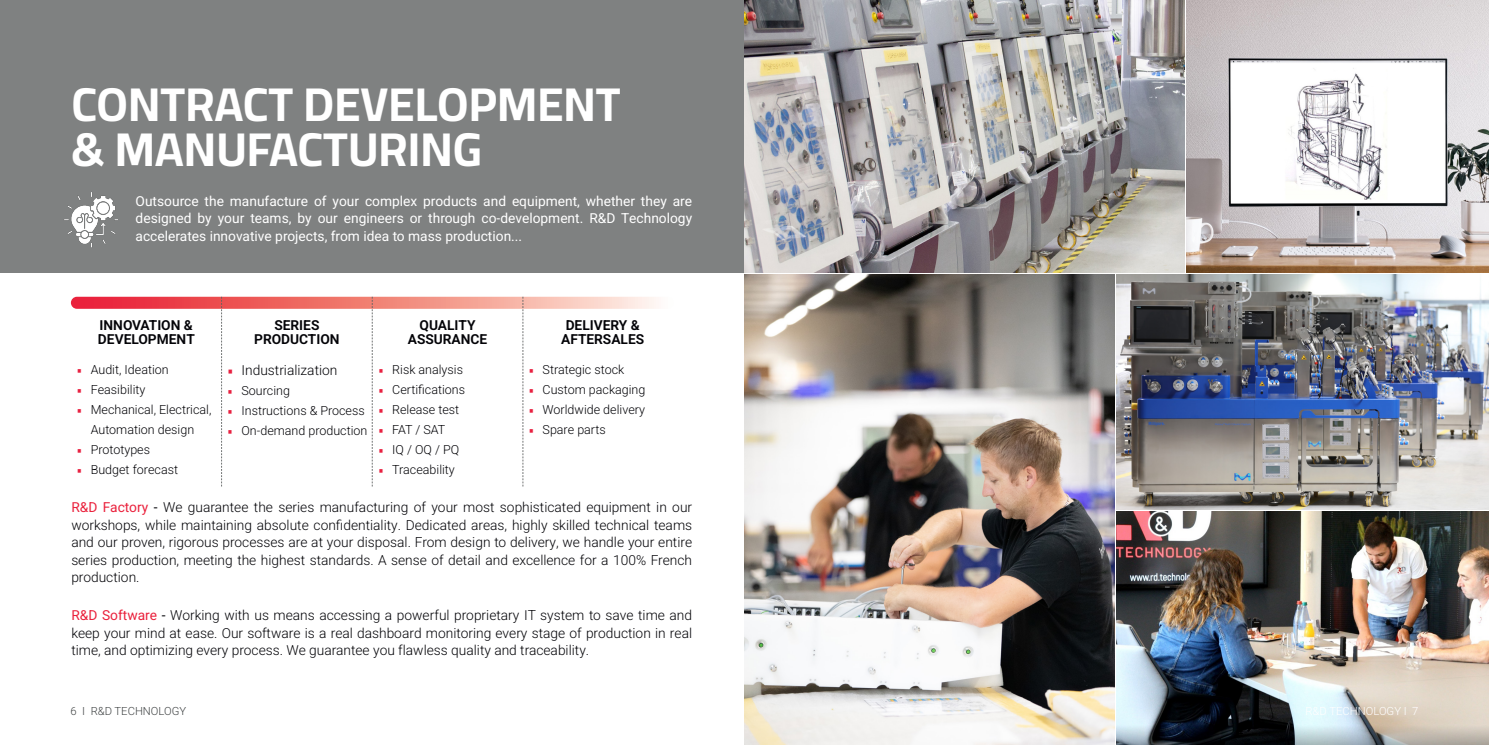
<style>
.page{position:relative;width:1489px;height:745px;background:#fff}
.page>*{position:absolute;margin:0;border:0;box-sizing:border-box;transform-origin:0 0}
.White_header{font:47.5px "Cairo";color:#fff}
.Intro_white{font:300 13.75px/17.5px "Heebo";color:#040408;text-align:justify}
.Intro_white-2{font:13.75px/17.5px "Heebo";color:#fff;text-align:justify}
.Intro_white-3{font:600 13.75px/13.8px "Heebo";color:#040408;text-align:center}
.t1{font:300 12.5px/20px "Heebo";color:#040408;text-align:center}
.Page_number_left{font:300 11.25px "Heebo";color:#414445}
.Page_number_right_white{font:300 11.25px "Heebo";color:#fff}
.s1{font-family:"Cairo";font-weight:400;color:#e82040}
.s2{font-weight:400;color:#ea223d}
.s3{font-weight:400}
</style>
<div class="page">
<div style="left:0;top:0;width:744px;height:272px;background:#7f8181"></div>
<img style="left:64px;top:192px;width:54px;height:55px">
<svg style="left:71px;top:296px;width:602px;height:12px;background:#f28b88"></svg>
<svg style="left:221px;top:296px;width:1px;height:190px"></svg>
<svg style="left:372px;top:296px;width:1px;height:190px"></svg>
<svg style="left:522px;top:296px;width:1px;height:190px"></svg>
<img style="left:1116px;top:275px;width:372px;height:233px">
<img style="left:744px;top:275px;width:370px;height:469px">
<img style="left:1116px;top:511px;width:372px;height:233px">
<img style="left:1186px;top:0;width:302px;height:272px">
<img style="left:744px;top:0;width:440px;height:272px">
<p class="White_header" style="left:71px;top:70px;width:551px">CONTRACT DEVELOPMENT</p>
<p class="White_header" style="left:71px;top:115px;width:412px">&amp; MANUFACTURING</p>
<p class="Intro_white-2" style="left:136px;top:192px;width:558px">Outsource the manufacture of your complex products and equipment, whether they are designed by your teams, by our engineers or through co-development. R&amp;D Technology accelerates innovative projects, from idea to mass production...</p>
<p class="Intro_white-3" style="left:99px;top:318px;width:95px">INNOVATION &amp;</p>
<p class="Intro_white-3" style="left:98px;top:332px;width:98px">DEVELOPMENT</p>
<p class="t1" style="left:77px;top:359px;width:94px"><span class="s1">•</span> Audit, Ideation</p>
<p class="t1" style="left:77px;top:379px;width:70px"><span class="s1">•</span> Feasibility</p>
<p class="t1" style="left:77px;top:399px;width:136px"><span class="s1">•</span> Mechanical, Electrical,<br>Automation design</p>
<p class="t1" style="left:77px;top:439px;width:75px"><span class="s1">•</span> Prototypes</p>
<p class="t1" style="left:77px;top:459px;width:103px"><span class="s1">•</span> Budget forecast</p>
<p class="Intro_white-3" style="left:274px;top:318px;width:47px">SERIES</p>
<p class="Intro_white-3" style="left:254px;top:332px;width:87px">PRODUCTION</p>
<p class="Intro_white" style="left:227px;top:361px;width:112px"><span class="s1">•</span> Industrialization</p>
<p class="t1" style="left:227px;top:380px;width:64px"><span class="s1">•</span> Sourcing</p>
<p class="t1" style="left:227px;top:400px;width:139px"><span class="s1">•</span> Instructions &amp; Process</p>
<p class="t1" style="left:227px;top:420px;width:142px"><span class="s1">•</span> On-demand production</p>
<p class="Intro_white-3" style="left:419px;top:318px;width:58px">QUALITY</p>
<p class="Intro_white-3" style="left:408px;top:332px;width:81px">ASSURANCE</p>
<p class="t1" style="left:378px;top:359px;width:86px"><span class="s1">•</span> Risk analysis</p>
<p class="t1" style="left:378px;top:379px;width:89px"><span class="s1">•</span> Certifications</p>
<p class="t1" style="left:378px;top:399px;width:83px"><span class="s1">•</span> Release test</p>
<p class="t1" style="left:378px;top:419px;width:69px"><span class="s1">•</span> FAT / SAT</p>
<p class="t1" style="left:378px;top:439px;width:83px"><span class="s1">•</span> IQ / OQ / PQ</p>
<p class="t1" style="left:378px;top:459px;width:78px"><span class="s1">•</span> Traceability</p>
<p class="Intro_white-3" style="left:561px;top:318px;width:85px">DELIVERY &amp;<br>AFTERSALES</p>
<p class="t1" style="left:528px;top:359px;width:97px"><span class="s1">•</span> Strategic stock</p>
<p class="t1" style="left:528px;top:379px;width:118px"><span class="s1">•</span> Custom packaging</p>
<p class="t1" style="left:528px;top:399px;width:118px"><span class="s1">•</span> Worldwide delivery</p>
<p class="t1" style="left:528px;top:419px;width:79px"><span class="s1">•</span> Spare parts</p>
<p class="Intro_white" style="left:71px;top:498px;width:622px"><span class="s2">R&amp;D Factory</span> <span class="s3">-</span> We guarantee the series manufacturing of your most sophisticated equipment in our workshops, while maintaining absolute confidentiality. Dedicated areas, highly skilled technical teams and our proven, rigorous processes are at your disposal. From design to delivery, we handle your entire series production, meeting the highest standards. A sense of detail and excellence for a 100% French production.</p>
<p class="Intro_white" style="left:71px;top:606px;width:622px"><span class="s2">R&amp;D Software</span> <span class="s3">-</span> Working with us means accessing a powerful proprietary IT system to save time and keep your mind at ease. Our software is a real dashboard monitoring every stage of production in real time, and optimizing every process. We guarantee you flawless quality and traceability.</p>
<p class="Page_number_left" style="left:70px;top:703px;width:117px">6 I R&amp;D TECHNOLOGY</p>
<p class="Page_number_right_white" style="left:1305px;top:703px;width:115px">R&amp;D TECHNOLOGY I 7</p>
</div>
